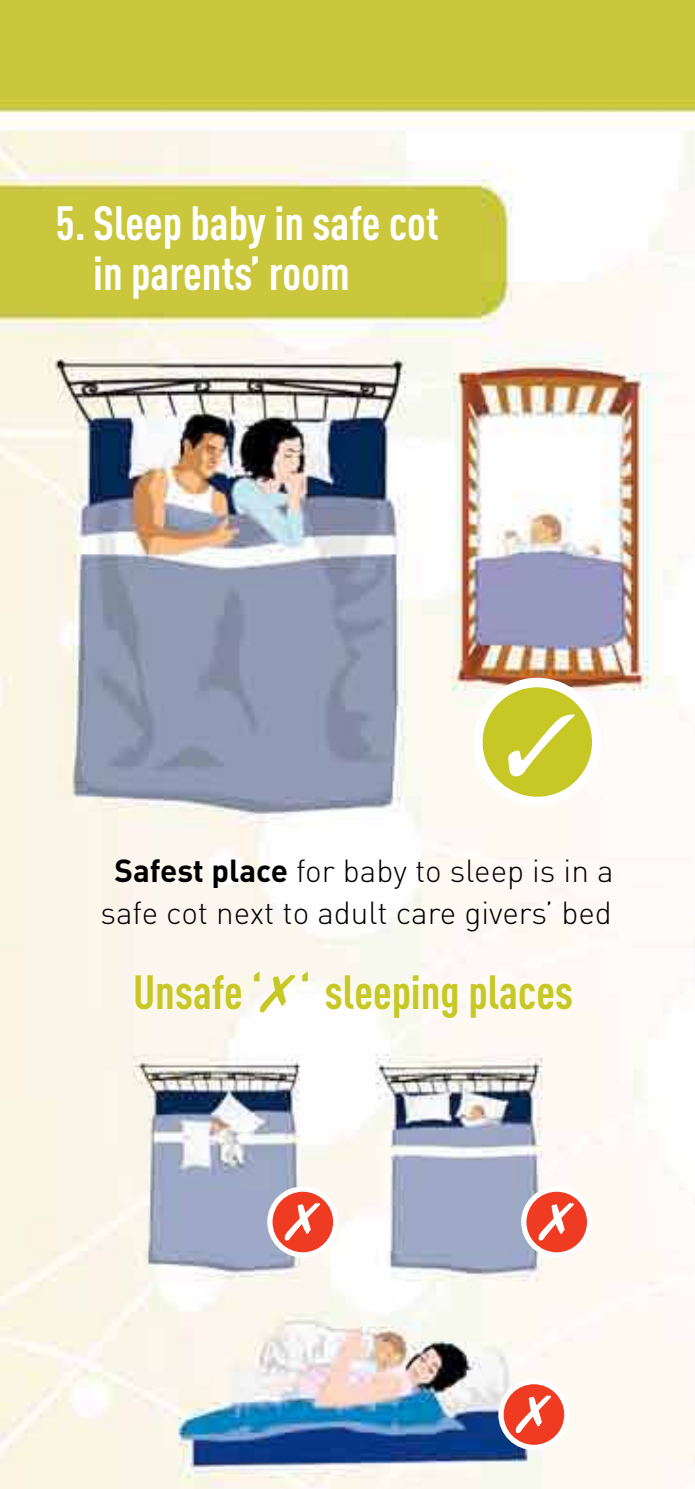
<style>
.page{position:relative;width:695px;height:1489px;background:#fff}
.page>*{position:absolute;margin:0;border:0;box-sizing:border-box;transform-origin:0 0}
.t1{font:700 condensed 47.25px/50px "DINOT";color:#fff}
.t2{font:700 condensed 47.25px "DINOT";color:#c7c825}
.t3{font:300 31.5px/42px "DINOT";color:#000;text-align:center}
.s1{font-weight:700}
</style>
<div class="page">
<img style="left:0;top:0;width:694px;height:1488px">
<svg style="left:478px;top:682px;width:118px;height:119px;background:#d0d14a"></svg>
<div style="left:473px;top:677px;width:128px;height:129px;border:9px solid #fff;border-radius:50%"></div>
<svg style="left:270px;top:1188px;width:66px;height:66px;background:#f25c48"></svg>
<div style="left:267px;top:1186px;width:71px;height:71px;border:5px solid #fff;border-radius:50%"></div>
<svg style="left:523px;top:1188px;width:66px;height:66px;background:#f25c48"></svg>
<div style="left:521px;top:1186px;width:71px;height:71px;border:5px solid #fff;border-radius:50%"></div>
<svg style="left:501px;top:1381px;width:65px;height:66px;background:#f25a46"></svg>
<div style="left:498px;top:1378px;width:71px;height:71px;border:5px solid #fff;border-radius:50%"></div>
<div style="left:505px;top:713px;width:70px;height:63px;background:#c7c825"></div>
<svg style="left:284px;top:1202px;width:36px;height:38px"></svg>
<svg style="left:538px;top:1202px;width:36px;height:38px"></svg>
<svg style="left:515px;top:1394px;width:36px;height:38px"></svg>
<h1 class="t1" style="left:93px;top:197px;width:347px;text-indent:-37px">5. Sleep baby in safe cot in parents’ room</h1>
<p class="t3" style="left:100px;top:849px;width:514px"><span class="s1">Safest place</span> for baby to sleep is in a safe cot next to adult care givers’ bed</p>
<h1 class="t2" style="left:133px;top:963px;width:441px">Unsafe ‘✗‘ sleeping places</h1>
</div>
